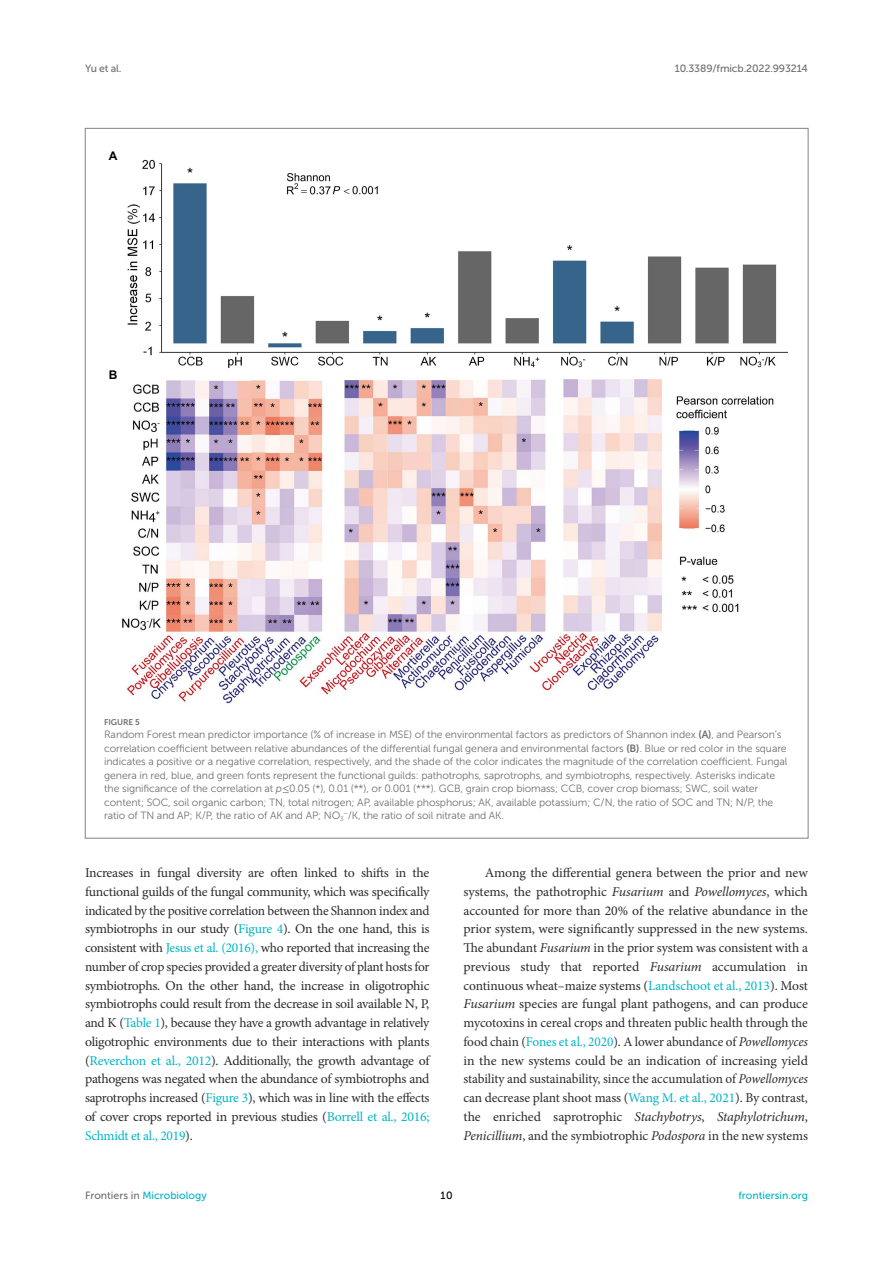
<style>
.page{position:relative;width:893px;height:1263px;background:#fff}
.page>*{position:absolute;margin:0;border:0;box-sizing:border-box;transform-origin:0 0}
.TEXT{font:13.5px/18.8px "Minion Pro";letter-spacing:-.015em;color:#2b2b2a;text-align:justify}
.t1{font:700 12px "Arial";color:#000}
.FIG_LEG{font:10.5px/13.5px "Museo Sans 300";letter-spacing:-.01em;color:#706f70}
.t2{font:10.5px "Museo Sans 500";color:#00b4c4}
.t3{font:10.5px "Museo Sans 500";letter-spacing:-.015em;color:#706f70}
.t4{font:10.5px "Museo Sans 500";color:#000}
.FIG_HD{font:8.25px "Museo Sans 700";letter-spacing:-.01em;color:#706f70}
.s1{font-family:"Museo Sans 700"}
.s2{font-style:italic}
.s3{font-family:"STIX General"}
.s4{color:#00b4c4}
.s5{color:#706f70}
</style>
<div class="page">
<img style="left:122px;top:159px;width:667px;height:545px">
<p class="t3" style="left:85px;top:63px;width:38px">Yu et al.</p>
<p class="t3" style="left:675px;top:63px;width:135px">10.3389/fmicb.2022.993214</p>
<p class="t1" style="left:109px;top:148px;width:10px">A</p>
<p class="t1" style="left:109px;top:366px;width:10px">B</p>
<p class="FIG_HD" style="left:104px;top:717px;width:37px">FIGURE 5</p>
<p class="FIG_LEG" style="left:104px;top:728px;width:685px">Random Forest mean predictor importance (% of increase in MSE) of the environmental factors as predictors of Shannon index <span class="s1">(A)</span>, and Pearson’s correlation coefficient between relative abundances of the differential fungal genera and environmental factors <span class="s1">(B)</span>. Blue or red color in the square indicates a positive or a negative correlation, respectively, and the shade of the color indicates the magnitude of the correlation coefficient. Fungal genera in red, blue, and green fonts represent the functional guilds: pathotrophs, saprotrophs, and symbiotrophs, respectively. Asterisks indicate the significance of the correlation at <span class="s2">p</span><span class="s3">≤</span> 0.05 (*), 0.01 (**), or 0.001 (***). GCB, grain crop biomass; CCB, cover crop biomass; SWC, soil water content; SOC, soil organic carbon; TN, total nitrogen; AP, available phosphorus; AK, available potassium; C/N, the ratio of SOC and TN; N/P, the ratio of TN and AP; K/P, the ratio of AK and AP; NO<sub>3</sub><sup>−</sup>/K, the ratio of soil nitrate and AK.</p>
<p class="TEXT" style="left:85px;top:863px;width:346px">Increases in fungal diversity are often linked to shifts in the functional guilds of the fungal community, which was specifically indicated by the positive correlation between the Shannon index and symbiotrophs in our study (<span class="s4">Figure 4</span>). On the one hand, this is consistent with <span class="s4">Jesus et al. (2016),</span> who reported that increasing the number of crop species provided a greater diversity of plant hosts for symbiotrophs. On the other hand, the increase in oligotrophic symbiotrophs could result from the decrease in soil available N, P, and K (<span class="s4">Table 1</span>), because they have a growth advantage in relatively oligotrophic environments due to their interactions with plants (<span class="s4">Reverchon et al., 2012</span>). Additionally, the growth advantage of pathogens was negated when the abundance of symbiotrophs and saprotrophs increased (<span class="s4">Figure 3</span>), which was in line with the effects of cover crops reported in previous studies (<span class="s4">Borrell et al., 2016; Schmidt et al., 2019</span>).</p>
<p class="TEXT" style="left:463px;top:863px;width:346px;text-indent:21px">Among the differential genera between the prior and new systems, the pathotrophic <span class="s2">Fusarium</span> and <span class="s2">Powellomyces</span>, which accounted for more than 20% of the relative abundance in the prior system, were significantly suppressed in the new systems.<br>The abundant <span class="s2">Fusarium</span> in the prior system was consistent with a previous study that reported <span class="s2">Fusarium</span> accumulation in continuous wheat–maize systems (<span class="s4">Landschoot et al., 2013</span>). Most <span class="s2">Fusarium</span> species are fungal plant pathogens, and can produce mycotoxins in cereal crops and threaten public health through the food chain (<span class="s4">Fones et al., 2020</span>). A lower abundance of <span class="s2">Powellomyces </span>in the new systems could be an indication of increasing yield stability and sustainability, since the accumulation of <span class="s2">Powellomyces </span>can decrease plant shoot mass (<span class="s4">Wang M. et al., 2021</span>). By contrast, the enriched saprotrophic <span class="s2">Stachybotrys</span>, <span class="s2">Staphylotrichum</span>, <span class="s2">Penicillium</span>, and the symbiotrophic <span class="s2">Podospora</span> in the new systems</p>
<p class="t2" style="left:85px;top:1190px;width:123px"><span class="s5">Frontiers in</span> Microbiology</p>
<p class="t4" style="left:440px;top:1190px;width:14px">10</p>
<p class="t2" style="left:738px;top:1190px;width:71px">frontiersin.org</p>
</div>
